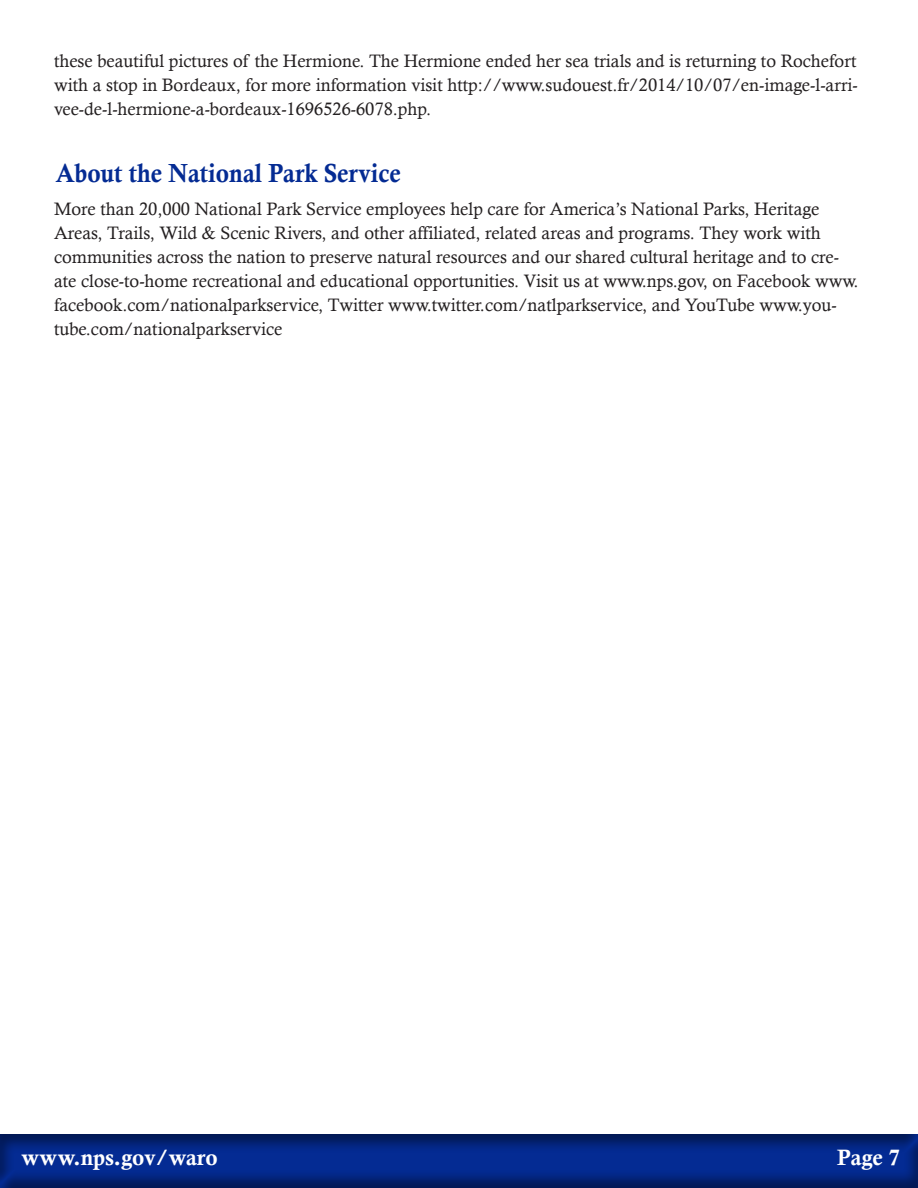
<style>
.page{position:relative;width:918px;height:1188px;background:#fff}
.page>*{position:absolute;margin:0;border:0;box-sizing:border-box;transform-origin:0 0}
.t1{font:26.1px "Calis MT Bol";color:#042b93;scale:.93 1}
.t2{font:22.2px "Calis MT Bol";color:#fff}
.t3{font:18px/24px "Calisto";color:#231f20}
</style>
<div class="page">
<div style="left:0;top:1133px;width:918px;height:55px;background:#231f20;opacity:.5"></div>
<p class="t3" style="left:54px;top:48px;width:805px;text-align:justify">these beautiful pictures of the Hermione. The Hermione ended her sea trials and is returning to Rochefort with a stop in Bordeaux, for more information visit http://www.sudouest.fr/2014/10/07/en-image-l-arri&shy;vee-de-l-hermione-a-bordeaux-1696526-6078.php.</p>
<p class="t1" style="left:56px;top:158px;width:372px">About the National Park Service</p>
<p class="t3" style="left:54px;top:197px;width:806px">More than 20,000 National Park Service employees help care for America’s National Parks, Heritage Areas, Trails, Wild &amp; Scenic Rivers, and other affiliated, related areas and programs. They work with communities across the nation to preserve natural resources and our shared cultural heritage and to cre&shy;ate close-to-home recreational and educational opportunities. Visit us at www.nps.gov, on Facebook www. facebook.com/nationalparkservice, Twitter www.twitter.com/natlparkservice, and YouTube www.you&shy;tube.com/nationalparkservice</p>
<p class="t2" style="left:21px;top:1145px;width:198px">www.nps.gov/waro</p>
<p class="t2" style="left:837px;top:1144px;width:64px">Page 7</p>
</div>
